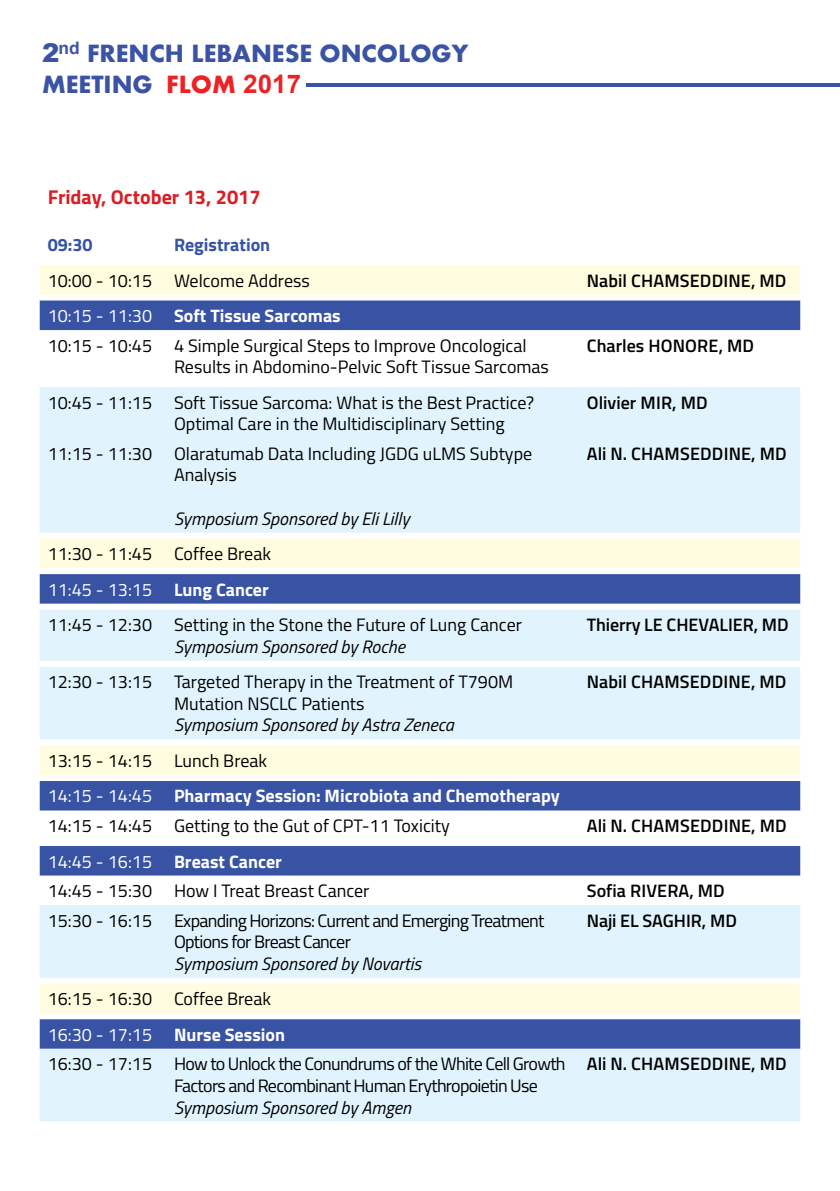
<style>
.page{position:relative;width:840px;height:1191px;background:#fff}
.page>*{position:absolute;margin:0;border:0;box-sizing:border-box;transform-origin:0 0}
.t1{font:700 25.8px/30.4px "Aharoni";color:#3a53a4}
.t2{font:700 20px "Titillium";color:#d91f24}
.t3{font:18px/21.6px "Titillium";color:#000}
.t4{font:18px/21.6px "Titillium";letter-spacing:-.04em;color:#000}
.t5{font:600 18px "Titillium";color:#000}
.t6{font:italic 18px "Titillium";color:#000}
.t7{font:700 18px/35.4px "Titillium";color:#fff}
.t8{font:700 18px "Titillium";color:#3853a4}
.s1{font-family:"Arial";font-weight:900}
.s2{color:#ed2224}
.s3{font-family:"Arial";color:#ed2224}
.s4{color:#fff}
.s5{font-weight:700;color:#fff}
.s6{font-weight:400;color:#000}
.s7{font-weight:400}
</style>
<div class="page">
<hr style="left:306px;top:83px;width:533px;height:3px;background:#3a53a4">
<div style="left:40px;top:265px;width:759px;height:29px;background:#fffcdf"></div>
<div style="left:40px;top:300px;width:759px;height:30px;background:#3853a4"></div>
<div style="left:40px;top:387px;width:759px;height:145px;background:#e1f4fd"></div>
<svg style="left:40px;top:538px;width:759px;height:237px;fill:#fffcdf"></svg>
<div style="left:40px;top:574px;width:759px;height:29px;background:#3853a4"></div>
<div style="left:40px;top:609px;width:759px;height:52px;background:#e1f4fd"></div>
<div style="left:40px;top:667px;width:759px;height:72px;background:#e1f4fd"></div>
<svg style="left:40px;top:781px;width:759px;height:267px"></svg>
<div style="left:40px;top:846px;width:759px;height:29px;background:#3853a4"></div>
<div style="left:40px;top:905px;width:759px;height:72px;background:#e1f4fd"></div>
<div style="left:40px;top:1048px;width:759px;height:73px;background:#e1f4fd"></div>
<h1 class="t1" style="left:42px;top:41px;width:427px"><span class="s1">2</span><sup>nd</sup> FRENCH LEBANESE ONCOLOGY<br>MEETING <span class="s2">FLOM</span> <span class="s3">2017</span></h1>
<p class="t2" style="left:48px;top:182px;width:214px">Friday, October 13, 2017</p>
<p class="t8" style="left:48px;top:231px;width:46px">09:30</p>
<p class="t8" style="left:174px;top:231px;width:98px">Registration</p>
<p class="t3" style="left:48px;top:268px;width:263px">10:00 - 10:15 Welcome Address</p>
<p class="t5" style="left:586px;top:267px;width:201px">Nabil CHAMSEDDINE, MD</p>
<p class="t3" style="left:48px;top:300px;width:480px;line-height:29.6px"><span class="s4">10:15 - 11:30</span> <span class="s5">Soft Tissue Sarcomas<br></span>10:15 - 10:45 4 Simple Surgical Steps to Improve Oncological</p>
<p class="t3" style="left:174px;top:355px;width:376px">Results in Abdomino-Pelvic Soft Tissue Sarcomas</p>
<p class="t5" style="left:586px;top:332px;width:168px">Charles HONORE, MD</p>
<p class="t3" style="left:174px;top:391px;width:361px;text-indent:-126px">10:45 - 11:15 Soft Tissue Sarcoma: What is the Best Practice?<br>Optimal Care in the Multidisciplinary Setting</p>
<p class="t5" style="left:586px;top:389px;width:122px">Olivier MIR, MD</p>
<p class="t3" style="left:174px;top:442px;width:359px;text-indent:-126px">11:15 - 11:30 Olaratumab Data Including JGDG uLMS Subtype<br>Analysis</p>
<p class="t6" style="left:174px;top:505px;width:237px">Symposium Sponsored by Eli Lilly</p>
<p class="t5" style="left:586px;top:440px;width:201px">Ali N. CHAMSEDDINE, MD</p>
<p class="t3" style="left:48px;top:535px;width:475px;line-height:35.4px">11:30 - 11:45 Coffee Break<br><span class="s4">11:45 - 13:15</span> <span class="s5">Lung Cancer<br></span>11:45 - 12:30 Setting in the Stone the Future of Lung Cancer</p>
<p class="t6" style="left:174px;top:633px;width:232px">Symposium Sponsored by Roche</p>
<p class="t3" style="left:174px;top:670px;width:340px;text-indent:-126px">12:30 - 13:15 Targeted Therapy in the Treatment of T790M<br>Mutation NSCLC Patients</p>
<p class="t6" style="left:174px;top:712px;width:281px">Symposium Sponsored by Astra Zeneca</p>
<p class="t5" style="left:586px;top:611px;width:203px">Thierry LE CHEVALIER, MD</p>
<p class="t5" style="left:586px;top:668px;width:201px">Nabil CHAMSEDDINE, MD</p>
<p class="t7" style="left:48px;top:742px;width:513px"><span class="s6">13:15 - 14:15 Lunch Break<br></span><span class="s7">14:15 - 14:45</span> Pharmacy Session: Microbiota and Chemotherapy</p>
<p class="t3" style="left:48px;top:814px;width:403px">14:15 - 14:45 Getting to the Gut of CPT-11 Toxicity</p>
<p class="t5" style="left:586px;top:812px;width:201px">Ali N. CHAMSEDDINE, MD</p>
<p class="t3" style="left:48px;top:845px;width:323px;line-height:29.6px"><span class="s4">14:45 - 16:15</span> <span class="s5">Breast Cancer<br></span>14:45 - 15:30 How I Treat Breast Cancer</p>
<p class="t5" style="left:586px;top:877px;width:139px">Sofia RIVERA, MD</p>
<p class="t4" style="left:174px;top:908px;width:371px;text-indent:-126px">15:30 - 16:15 Expanding Horizons: Current and Emerging Treatment<br>Options for Breast Cancer</p>
<p class="t6" style="left:174px;top:950px;width:248px">Symposium Sponsored by Novartis</p>
<p class="t3" style="left:48px;top:980px;width:239px;line-height:35.4px">16:15 - 16:30 Coffee Break<br><span class="s4">16:30 - 17:15</span> <span class="s5">Nurse Session</span></p>
<p class="t4" style="left:174px;top:1052px;width:393px;text-indent:-126px">16:30 - 17:15 How to Unlock the Conundrums of the White Cell Growth<br>Factors and Recombinant Human Erythropoietin Use</p>
<p class="t6" style="left:174px;top:1094px;width:238px">Symposium Sponsored by Amgen</p>
<p class="t5" style="left:586px;top:906px;width:151px">Naji EL SAGHIR, MD</p>
<p class="t5" style="left:586px;top:1050px;width:201px">Ali N. CHAMSEDDINE, MD</p>
</div>
